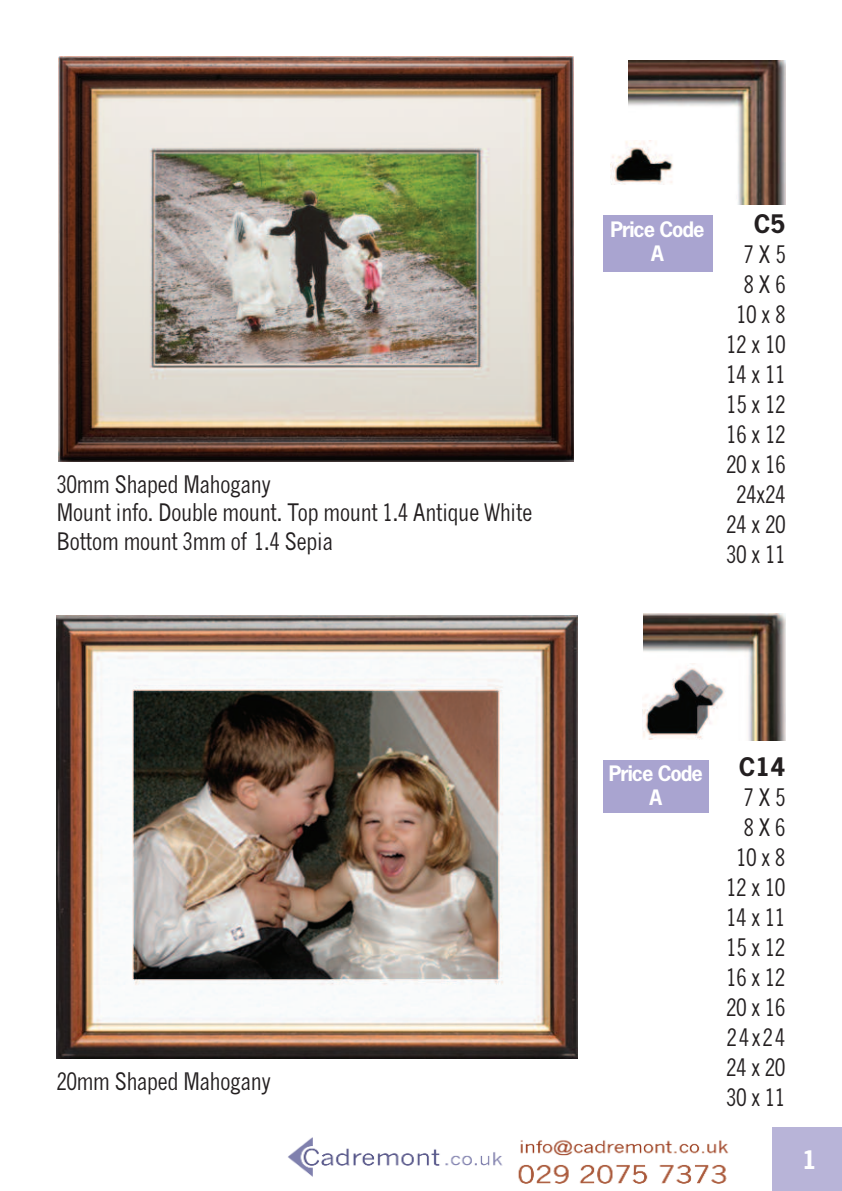
<style>
.page{position:relative;width:842px;height:1191px;background:#fff}
.page>*{position:absolute;margin:0;border:0;box-sizing:border-box;transform-origin:0 0}
.t1{font:condensed 24px/28.8px "News Gothic";color:#231f20}
.t2{font:condensed 24px/30px "News Gothic";letter-spacing:.21em;color:#231f20;text-align:right}
.t3{font:700 24px "News Gothic";color:#231f20}
.t4{font:700 24px "News Gothic";color:#fff}
.t5{font:700 20px/24px "News Gothic";letter-spacing:-.05em;color:#fff;text-align:center}
</style>
<div class="page">
<img style="left:288px;top:615px;width:441px;height:569px">
<div style="left:772px;top:1127px;width:70px;height:64px;background:#b8b4d8"></div>
<img style="left:59px;top:57px;width:515px;height:405px">
<img style="left:628px;top:60px;width:157px;height:144px">
<img style="left:643px;top:613px;width:142px;height:127px">
<img style="left:57px;top:616px;width:520px;height:442px">
<img style="left:642px;top:663px;width:85px;height:77px">
<div style="left:603px;top:215px;width:109px;height:56px;background:#a9a4d0"></div>
<div style="left:603px;top:760px;width:106px;height:52px;background:#a9a4d0"></div>
<div style="left:610px;top:122px;width:76px;height:80px;background:#fff"></div>
<img style="left:610px;top:140px;width:63px;height:45px">
<p class="t1" style="left:57px;top:471px;width:477px">30mm Shaped Mahogany<br>Mount info. Double mount. Top mount 1.4 Antique White<br>Bottom mount 3mm of 1.4 Sepia</p>
<p class="t1" style="left:57px;top:1068px;width:216px">20mm Shaped Mahogany</p>
<p class="t5" style="left:610px;top:218px;width:96px">Price Code<br>A</p>
<p class="t3" style="left:754px;top:211px;width:33px">C5</p>
<p class="t2" style="left:726px;top:241px;width:60px">7X5<br>8X6<br>10x8<br>12x10<br>14x11<br>15x12<br>16x12<br>20x16<br>24x24<br>24x20<br>30x11</p>
<p class="t5" style="left:609px;top:761px;width:96px">Price Code<br>A</p>
<p class="t3" style="left:739px;top:754px;width:48px">C14</p>
<p class="t2" style="left:726px;top:784px;width:60px">7X5<br>8X6<br>10x8<br>12x10<br>14x11<br>15x12<br>16x12<br>20x16<br>24x24<br>24x20<br>30x11</p>
<p class="t4" style="left:802px;top:1146px;width:16px">1</p>
</div>
